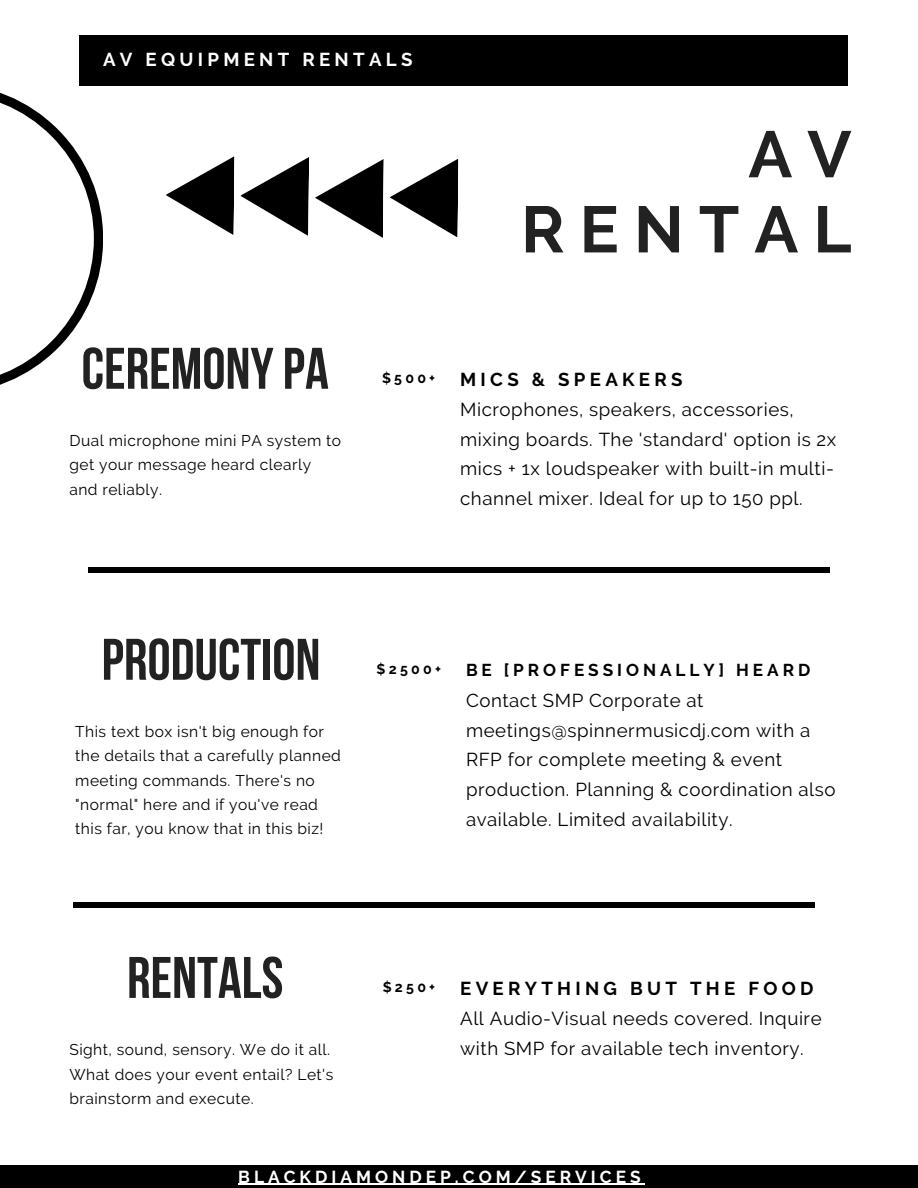
<style>
.page{position:relative;width:918px;height:1188px;background:#fff}
.page>*{position:absolute;margin:0;border:0;box-sizing:border-box;transform-origin:0 0}
.t1{font:700 65.4px/75.2px "Raleway";letter-spacing:.23em;color:#222;text-align:right}
.t2{font:700 58.5px "Bebas Neue";color:#222}
.t3{font:18.6px/29.7px "Raleway";letter-spacing:.03em;color:#000}
.t4{font:700 18.6px "Raleway";letter-spacing:.23em;color:#000}
.t5{font:700 18.6px "Raleway";letter-spacing:.23em;color:#fff}
.t6{font:700 17.25px "Raleway";letter-spacing:.23em;color:#fff}
.t7{font:700 17.1px "Raleway";letter-spacing:.23em;color:#000}
.t8{font:15.6px/24.3px "Raleway";letter-spacing:.03em;color:#000}
.t9{font:700 14.25px "Raleway";letter-spacing:.23em;color:#000}
</style>
<div class="page">
<div style="left:79px;top:35px;width:769px;height:51px;background:#000"></div>
<svg style="left:0;top:92px;width:103px;height:293px"></svg>
<svg style="left:390px;top:159px;width:68px;height:78px"></svg>
<svg style="left:315px;top:159px;width:69px;height:79px"></svg>
<svg style="left:166px;top:156px;width:143px;height:80px"></svg>
<div style="left:89px;top:567px;width:741px;height:6px;background:#000"></div>
<div style="left:0;top:1166px;width:918px;height:22px;background:#000"></div>
<hr style="left:238px;top:1184px;width:407px;height:1px;background:#fff">
<div style="left:73px;top:903px;width:742px;height:5px;background:#000"></div>
<h3 class="t5" style="left:103px;top:48px;width:311px">AV EQUIPMENT RENTALS</h3>
<h4 class="t1" style="left:521px;top:117px;width:332px">AV<br>RENTAL</h4>
<h1 class="t2" style="left:82px;top:345px;width:249px">CEREMONYPA</h1>
<h2 class="t8" style="left:69px;top:428px;width:273px">Dual microphone mini PA system to get your message heard clearly and reliably.</h2>
<h6 class="t9" style="left:382px;top:369px;width:55px">$500+</h6>
<p class="t4" style="left:460px;top:368px;width:224px">MICS &amp; SPEAKERS</p>
<h3 class="t3" style="left:460px;top:395px;width:378px">Microphones, speakers, accessories, mixing boards. The 'standard' option is 2x mics + 1x loudspeaker with built-in multi&shy;channel mixer. Ideal for up to 150 ppl.</h3>
<h6 class="t2" style="left:102px;top:636px;width:220px">PRODUCTION</h6>
<p class="t8" style="left:75px;top:719px;width:267px">This text box isn't big enough for the details that a carefully planned meeting commands. There's no "normal" here and if you've read this far, you know that in this biz!</p>
<h5 class="t9" style="left:377px;top:660px;width:66px">$2500+</h5>
<h4 class="t7" style="left:466px;top:660px;width:346px">BE [PROFESSIONALLY] HEARD</h4>
<h2 class="t3" style="left:466px;top:686px;width:371px">Contact SMP Corporate at meetings@spinnermusicdj.com with a RFP for complete meeting &amp; event production. Planning &amp; coordination also available. Limited availability.</h2>
<h6 class="t2" style="left:127px;top:954px;width:158px">RENTALS</h6>
<p class="t8" style="left:69px;top:1038px;width:265px">Sight, sound, sensory. We do it all.<br>What does your event entail? Let's brainstorm and execute.</p>
<h3 class="t9" style="left:383px;top:978px;width:54px">$250+</h3>
<h4 class="t4" style="left:460px;top:978px;width:355px">EVERYTHING BUT THE FOOD</h4>
<h5 class="t3" style="left:460px;top:1004px;width:363px">All Audio-Visual needs covered. Inquire with SMP for available tech inventory.</h5>
<h2 class="t6" style="left:238px;top:1166px;width:404px">BLACKDIAMONDEP.COM/SERVICES</h2>
</div>
